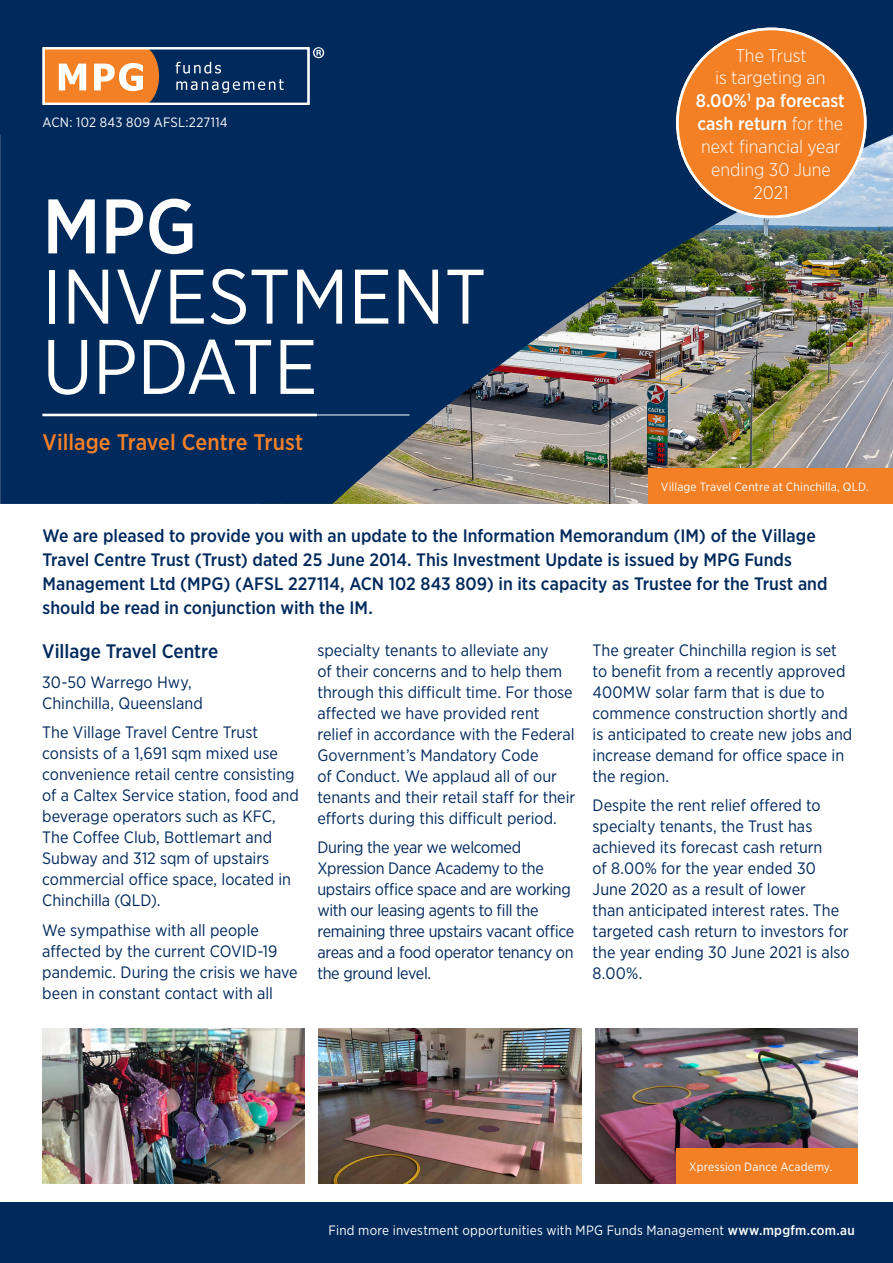
<style>
.page{position:relative;width:893px;height:1263px;background:#fff}
.page>*{position:absolute;margin:0;border:0;box-sizing:border-box;transform-origin:0 0}
.t1{font:77.1px/70.2px "Gotham Narrow";color:#fff}
.t2{font:500 25.95px "Gotham Narrow";color:#fff}
.t3{font:500 22.5px "Gotham Narrow";color:#f48026}
.t4{font:500 19.5px "Gotham Narrow";letter-spacing:-.005em;color:#00295c}
.t5{font:300 18.3px/22.8px "Gotham Narrow";color:#fff;text-align:center}
.t6{font:500 18px/24px "Gotham Narrow";color:#00295c}
.t7{font:16.5px/21px "Gotham Narrow";color:#00295c}
.t8{font:16.5px/21px "Gotham Narrow";letter-spacing:-.02em;color:#00295c}
.t9{font:13.5px "Gotham Narrow";letter-spacing:.015em;color:#fff}
.t10{font:12px "Gotham Narrow";letter-spacing:.01em;color:#fff}
.s1{font-weight:500}
</style>
<div class="page">
<div style="left:0;top:1202px;width:893px;height:61px;background:#002a5c"></div>
<img style="left:0;top:0;width:893px;height:504px">
<hr style="left:43px;top:415px;width:366px;height:1px;background:#fff">
<svg style="left:313px;top:47px;width:11px;height:11px"></svg>
<div style="left:146px;top:48px;width:162px;height:56px;background:#00295c"></div>
<div style="left:44px;top:48px;width:102px;height:56px;background:#f48026"></div>
<div style="left:43px;top:47px;width:267px;height:58px;border:2px solid #fff"></div>
<svg style="left:59px;top:64px;width:27px;height:26px"></svg>
<svg style="left:94px;top:50px;width:65px;height:55px"></svg>
<svg style="left:176px;top:62px;width:108px;height:31px"></svg>
<div style="left:43px;top:48px;width:266px;height:56px;border:1px solid #fff"></div>
<hr style="left:43px;top:414px;width:274px;height:2px;background:#fff">
<div style="left:677px;top:29px;width:188px;height:188px;background:#f48026;border-radius:50%"></div>
<div style="left:648px;top:469px;width:245px;height:35px;background:#f48026"></div>
<img style="left:42px;top:1028px;width:263px;height:156px">
<img style="left:319px;top:1028px;width:262px;height:156px">
<img style="left:596px;top:1028px;width:262px;height:156px">
<div style="left:676px;top:1149px;width:182px;height:35px;background:#f48026"></div>
<p class="t9" style="left:43px;top:114px;width:187px">ACN: 102 843 809 AFSL:227114</p>
<p class="t1" style="left:43px;top:190px;width:445px"><span class="s1">MPG<br></span>INVESTMENT<br>UPDATE</p>
<p class="t3" style="left:43px;top:428px;width:262px">Village Travel Centre Trust</p>
<p class="t5" style="left:696px;top:43px;width:150px">The Trust<br>is targeting an<br><span class="s1">8.00%</span><sup>1</sup> <span class="s1">pa forecast cash return</span> for the next financial year ending 30 June<br>2021</p>
<p class="t5" style="left:711px;top:62px;width:120px">The June<br>Qtr distribution confirmed at</p>
<p class="t2" style="left:757px;top:132px;width:28px">2c</p>
<p class="t5" style="left:741px;top:162px;width:61px">per unit</p>
<p class="t10" style="left:661px;top:479px;width:210px">Village Travel Centre at Chinchilla, QLD.</p>
<p class="t6" style="left:43px;top:523px;width:787px">We are pleased to provide you with an update to the Information Memorandum (IM) of the Village Travel Centre Trust (Trust) dated 25 June 2014. This Investment Update is issued by MPG Funds Management Ltd (MPG) (AFSL 227114, ACN 102 843 809) in its capacity as Trustee for the Trust and should be read in conjunction with the IM.</p>
<p class="t4" style="left:42px;top:639px;width:178px">Village Travel Centre</p>
<p class="t7" style="left:42px;top:671px;width:162px">30-50 Warrego Hwy,<br>Chinchilla, Queensland</p>
<p class="t7" style="left:42px;top:721px;width:258px">The Village Travel Centre Trust consists of a 1,691 sqm mixed use convenience retail centre consisting of a Caltex Service station, food and beverage operators such as KFC,<br>The Coffee Club, Bottlemart and<br>Subway and 312 sqm of upstairs commercial office space, located in<br>Chinchilla (QLD).</p>
<p class="t7" style="left:42px;top:919px;width:257px">We sympathise with all people affected by the current COVID-19 pandemic. During the crisis we have been in constant contact with all</p>
<p class="t7" style="left:317px;top:639px;width:259px">specialty tenants to alleviate any<br>of their concerns and to help them through this difficult time. For those affected we have provided rent relief in accordance with the Federal Government’s Mandatory Code<br>of Conduct. We applaud all of our tenants and their retail staff for their efforts during this difficult period.</p>
<p class="t8" style="left:317px;top:836px;width:258px">During the year we welcomed<br>Xpression Dance Academy to the upstairs office space and are working with our leasing agents to fill the remaining three upstairs vacant office areas and a food operator tenancy on the ground level.</p>
<p class="t7" style="left:593px;top:639px;width:261px">The greater Chinchilla region is set to benefit from a recently approved<br>400MW solar farm that is due to commence construction shortly and is anticipated to create new jobs and increase demand for office space in the region.</p>
<p class="t7" style="left:593px;top:794px;width:259px">Despite the rent relief offered to specialty tenants, the Trust has achieved its forecast cash return<br>of 8.00% for the year ended 30<br>June 2020 as a result of lower<br>than anticipated interest rates. The targeted cash return to investors for the year ending 30 June 2021 is also<br>8.00%.</p>
<p class="t10" style="left:689px;top:1159px;width:145px">Xpression Dance Academy.</p>
<p class="t9" style="left:329px;top:1221px;width:528px">Find more investment opportunities with MPG Funds Management <span class="s1">www.mpgfm.com.au</span></p>
</div>
